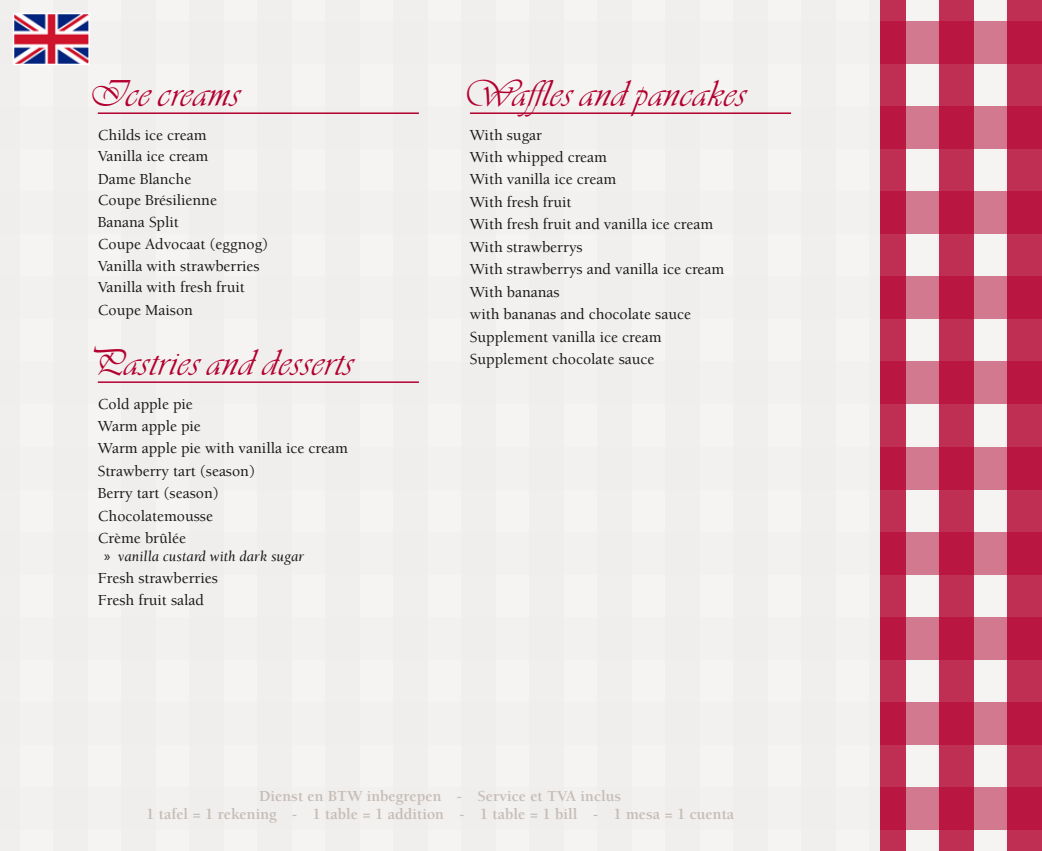
<style>
.page{position:relative;width:1042px;height:851px;background:#fff}
.page>*{position:absolute;margin:0;border:0;box-sizing:border-box;transform-origin:0 0}
.t1{font:39px "Vivaldi Std";color:#b3002e}
.t2{font:500 15.75px/22.5px "Berkeley Std";color:#181716}
.t3{font:700 15.75px/18px "Berkeley Std";color:#c6bcb5;text-align:center}
.t4{font:italic 15px "Berkeley Std";color:#181716}
.s1{font-family:"Myriad Pro";font-style:normal}
</style>
<div class="page">
<div style="left:0;top:0;width:1042px;height:850px;background:#f5f4f3"></div>
<div style="left:1006px;top:0;width:34px;height:850px;background:#bf2f54"></div>
<div style="left:938px;top:0;width:34px;height:850px;background:#bf2f54"></div>
<div style="left:870px;top:0;width:34px;height:850px;background:#f0efee"></div>
<div style="left:801px;top:0;width:35px;height:850px;background:#f0efee"></div>
<div style="left:733px;top:0;width:34px;height:850px;background:#f0efee"></div>
<div style="left:665px;top:0;width:34px;height:850px;background:#f0efee"></div>
<div style="left:597px;top:0;width:34px;height:850px;background:#f0efee"></div>
<div style="left:529px;top:0;width:34px;height:850px;background:#f0efee"></div>
<div style="left:461px;top:0;width:34px;height:850px;background:#f0efee"></div>
<div style="left:393px;top:0;width:34px;height:850px;background:#f0efee"></div>
<div style="left:325px;top:0;width:34px;height:850px;background:#f0efee"></div>
<div style="left:257px;top:0;width:34px;height:850px;background:#f0efee"></div>
<div style="left:189px;top:0;width:34px;height:850px;background:#f0efee"></div>
<div style="left:121px;top:0;width:34px;height:850px;background:#f0efee"></div>
<div style="left:53px;top:0;width:34px;height:850px;background:#f0efee"></div>
<div style="left:0;top:0;width:19px;height:850px;background:#f0efee"></div>
<div style="left:0;top:787px;width:1042px;height:42px;background:#efeeed"></div>
<div style="left:0;top:702px;width:1042px;height:42px;background:#efeeed"></div>
<div style="left:0;top:617px;width:1042px;height:42px;background:#efeeed"></div>
<div style="left:0;top:531px;width:1042px;height:43px;background:#efeeed"></div>
<div style="left:0;top:446px;width:1042px;height:43px;background:#efeeed"></div>
<div style="left:0;top:361px;width:1042px;height:43px;background:#efeeed"></div>
<div style="left:0;top:276px;width:1042px;height:43px;background:#efeeed"></div>
<div style="left:0;top:191px;width:1042px;height:43px;background:#efeeed"></div>
<div style="left:0;top:106px;width:1042px;height:43px;background:#efeeed"></div>
<div style="left:880px;top:0;width:26px;height:850px;background:#bf2f54"></div>
<div style="left:940px;top:0;width:34px;height:850px;background:#bf2f54"></div>
<div style="left:1008px;top:0;width:34px;height:850px;background:#bf2f54"></div>
<svg style="left:880px;top:787px;width:162px;height:42px;background:#c33e60"></svg>
<svg style="left:880px;top:702px;width:162px;height:42px;background:#c33e60"></svg>
<svg style="left:880px;top:617px;width:162px;height:42px;background:#c33e60"></svg>
<svg style="left:880px;top:531px;width:162px;height:43px;background:#c34061"></svg>
<svg style="left:880px;top:446px;width:162px;height:43px;background:#c34061"></svg>
<svg style="left:880px;top:361px;width:162px;height:43px;background:#c33e60"></svg>
<svg style="left:880px;top:276px;width:162px;height:43px;background:#c33e60"></svg>
<svg style="left:880px;top:191px;width:162px;height:43px;background:#c33e60"></svg>
<svg style="left:880px;top:106px;width:162px;height:43px;background:#c33e60"></svg>
<svg style="left:880px;top:21px;width:162px;height:43px;background:#c33e60"></svg>
<hr style="left:98px;top:112px;width:321px;height:2px;background:#b3002e">
<hr style="left:98px;top:381px;width:321px;height:2px;background:#b3002e">
<hr style="left:470px;top:112px;width:321px;height:2px;background:#b3002e">
<svg style="left:13px;top:13px;width:76px;height:52px"></svg>
<h1 class="t1" style="left:89px;top:72px;width:153px">Ice creams</h1>
<p class="t2" style="left:98px;top:124px;width:172px;line-height:21.9px">Childs ice cream<br>Vanilla ice cream<br>Dame Blanche<br>Coupe Brésilienne<br>Banana Split<br>Coupe Advocaat (eggnog)<br>Vanilla with strawberries<br>Vanilla with fresh fruit<br>Coupe Maison</p>
<h1 class="t1" style="left:89px;top:341px;width:266px">Pastries and desserts</h1>
<p class="t2" style="left:98px;top:392px;width:252px">Cold apple pie<br>Warm apple pie<br>Warm apple pie with vanilla ice cream<br>Strawberry tart (season)<br>Berry tart (season)<br>Chocolatemousse<br>Crème brûlée</p>
<p class="t4" style="left:104px;top:548px;width:202px"><span class="s1">»</span> vanilla custard with dark sugar</p>
<p class="t2" style="left:98px;top:567px;width:122px">Fresh strawberries<br>Fresh fruit salad</p>
<h1 class="t1" style="left:461px;top:72px;width:287px">Waffles and pancakes</h1>
<p class="t2" style="left:470px;top:124px;width:256px">With sugar<br>With whipped cream<br>With vanilla ice cream<br>With fresh fruit<br>With fresh fruit and vanilla ice cream<br>With strawberrys<br>With strawberrys and vanilla ice cream<br>With bananas<br>with bananas and chocolate sauce<br>Supplement vanilla ice cream<br>Supplement chocolate sauce</p>
<p class="t3" style="left:146px;top:787px;width:589px">Dienst en BTW inbegrepen - Service et TVA inclus<br>1 tafel = 1 rekening - 1 table = 1 addition - 1 table = 1 bill - 1 mesa = 1 cuenta</p>
</div>
